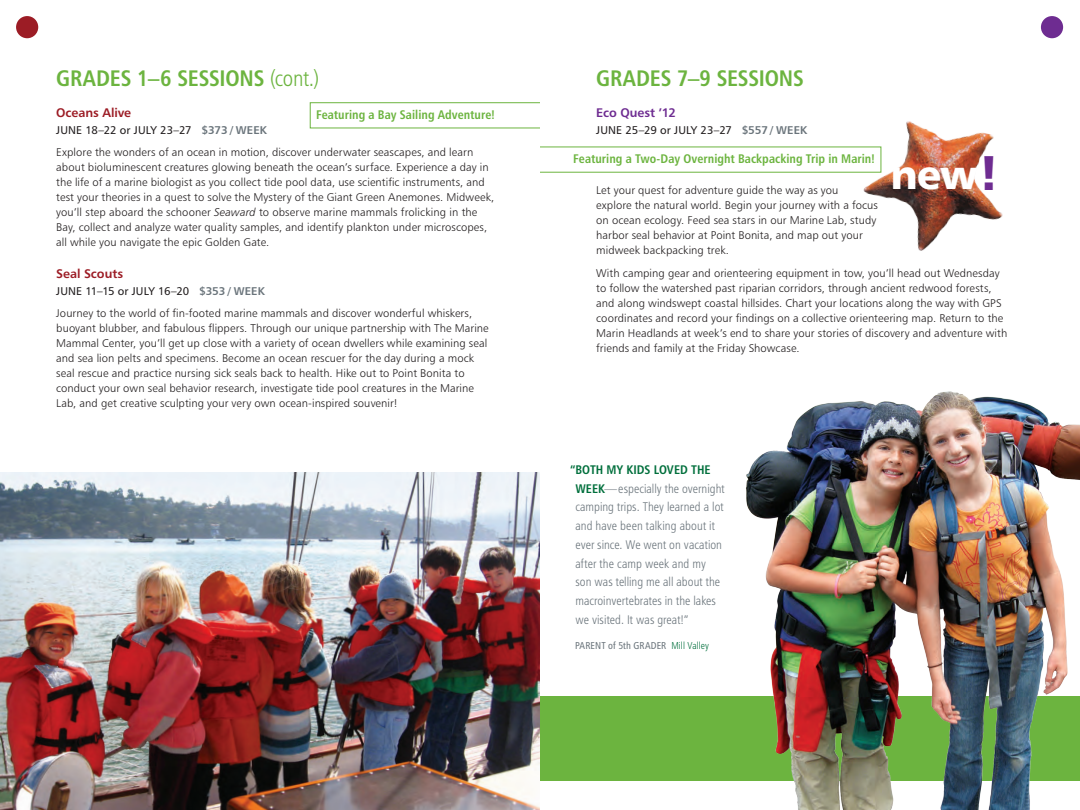
<style>
.page{position:relative;width:1080px;height:810px;background:#fff}
.page>*{position:absolute;margin:0;border:0;box-sizing:border-box;transform-origin:0 0}
.t1{font:41.25px "Humanist 777 BT Black B";color:#fff}
.t2{font:22.5px "Humanist 777 BT Bold Condensed B";letter-spacing:-.01em;color:#6cb43f}
.t3{font:12.5px/18.8px "Humanist 777 BT Light Condensed B";letter-spacing:.005em;color:#6a747b}
.t4{font:12.5px "Humanist 777 BT Bold Condensed B";letter-spacing:.005em;color:#6cb43f}
.t5{font:12.5px "Humanist 777 BT Bold B";letter-spacing:-.005em;color:#9c1c25}
.t6{font:12.5px "Humanist 777 BT Bold Condensed B";color:#006f3c}
.t7{font:12.5px "Humanist 777 BT Bold B";letter-spacing:-.005em;color:#6e2c91}
.t8{font:11.25px/15px "Humanist 777 BT Light B";letter-spacing:.005em;color:#231f20}
.t9{font:11.25px "Humanist 777 BT Roman B";letter-spacing:.005em;color:#231f20}
.t10{font:10px "Humanist 777 BT Roman Condensed B";letter-spacing:.015em;color:#6a747b}
.s1{font-family:"Humanist 777 BT Light Condensed B"}
.s2{font-family:"Humanist 777 BT Bold B";color:#6a747b}
.s3{font-family:"Humanist 777 BT Light Italic B"}
.s4{font-size:48.75px;color:#6e2c91}
.s5{font-family:"Humanist 777 BT Bold Condensed B";color:#006f3c}
.s6{font-family:"Humanist 777 BT Light Condensed B";color:#006f3c}
</style>
<div class="page">
<img style="left:0;top:472px;width:540px;height:338px">
<div style="left:540px;top:696px;width:540px;height:85px;background:#6cb43f"></div>
<img style="left:746px;top:391px;width:334px;height:419px">
<div style="left:16px;top:16px;width:22px;height:22px;background:#9c1c25;border-radius:50%"></div>
<div style="left:1041px;top:16px;width:22px;height:22px;background:#6e2c91;border-radius:50%"></div>
<div style="left:310px;top:102px;width:244px;height:26px;border:1px solid #6cb43f"></div>
<div style="left:540px;top:71px;width:28px;height:73px;background:#fff"></div>
<img style="left:854px;top:121px;width:149px;height:130px">
<h2 class="t2" style="left:56px;top:64px;width:264px">GRADES 1–6 SESSIONS <span class="s1">(cont.)</span></h2>
<p class="t5" style="left:56px;top:105px;width:76px">Oceans Alive</p>
<p class="t9" style="left:56px;top:123px;width:212px">JUNE 18–22 or JULY 23–27 <span class="s2">$373 / WEEK</span></p>
<p class="t8" style="left:56px;top:145px;width:440px">Explore the wonders of an ocean in motion, discover underwater seascapes, and learn about bioluminescent creatures glowing beneath the ocean’s surface. Experience a day in the life of a marine biologist as you collect tide pool data, use scientific instruments, and test your theories in a quest to solve the Mystery of the Giant Green Anemones. Midweek, you’ll step aboard the schooner <span class="s3">Seaward</span> to observe marine mammals frolicking in the Bay, collect and analyze water quality samples, and identify plankton under microscopes, all while you navigate the epic Golden Gate.</p>
<p class="t5" style="left:56px;top:265px;width:68px">Seal Scouts</p>
<p class="t9" style="left:56px;top:284px;width:210px">JUNE 11–15 or JULY 16–20 <span class="s2">$353 / WEEK</span></p>
<p class="t8" style="left:56px;top:306px;width:434px">Journey to the world of fin-footed marine mammals and discover wonderful whiskers, buoyant blubber, and fabulous flippers. Through our unique partnership with The Marine Mammal Center, you’ll get up close with a variety of ocean dwellers while examining seal and sea lion pelts and specimens. Become an ocean rescuer for the day during a mock seal rescue and practice nursing sick seals back to health. Hike out to Point Bonita to conduct your own seal behavior research, investigate tide pool creatures in the Marine Lab, and get creative sculpting your very own ocean-inspired souvenir!</p>
<p class="t4" style="left:316px;top:107px;width:181px">Featuring a Bay Sailing Adventure!</p>
<h2 class="t2" style="left:596px;top:64px;width:209px">GRADES 7–9 SESSIONS</h2>
<p class="t7" style="left:596px;top:105px;width:81px">Eco Quest ’12</p>
<p class="t9" style="left:596px;top:123px;width:213px">JUNE 25–29 or JULY 23–27 <span class="s2">$557 / WEEK</span></p>
<p class="t4" style="left:573px;top:151px;width:303px">Featuring a Two-Day Overnight Backpacking Trip in Marin!</p>
<h1 class="t1" style="left:890px;top:148px;width:110px">new<span class="s4">!</span></h1>
<p class="t8" style="left:596px;top:183px;width:283px">Let your quest for adventure guide the way as you<br>explore the natural world. Begin your journey with a focus on ocean ecology. Feed sea stars in our Marine Lab, study harbor seal behavior at Point Bonita, and map out your midweek backpacking trek.</p>
<p class="t8" style="left:596px;top:265px;width:413px">With camping gear and orienteering equipment in tow, you’ll head out Wednesday to follow the watershed past riparian corridors, through ancient redwood forests, and along windswept coastal hillsides. Chart your locations along the way with GPS coordinates and record your findings on a collective orienteering map. Return to the Marin Headlands at week’s end to share your stories of discovery and adventure with friends and family at the Friday Showcase.</p>
<p class="t6" style="left:570px;top:462px;width:142px">“BOTH MY KIDS LOVED THE</p>
<p class="t3" style="left:575px;top:479px;width:151px"><span class="s5">WEEK</span>—especially the overnight camping trips. They learned a lot and have been talking about it ever since. We went on vacation after the camp week and my son was telling me all about the macroinvertebrates in the lakes we visited. It was great!”</p>
<p class="t10" style="left:575px;top:639px;width:136px">PARENT of 5th GRADER <span class="s6">Mill Valley</span></p>
</div>
